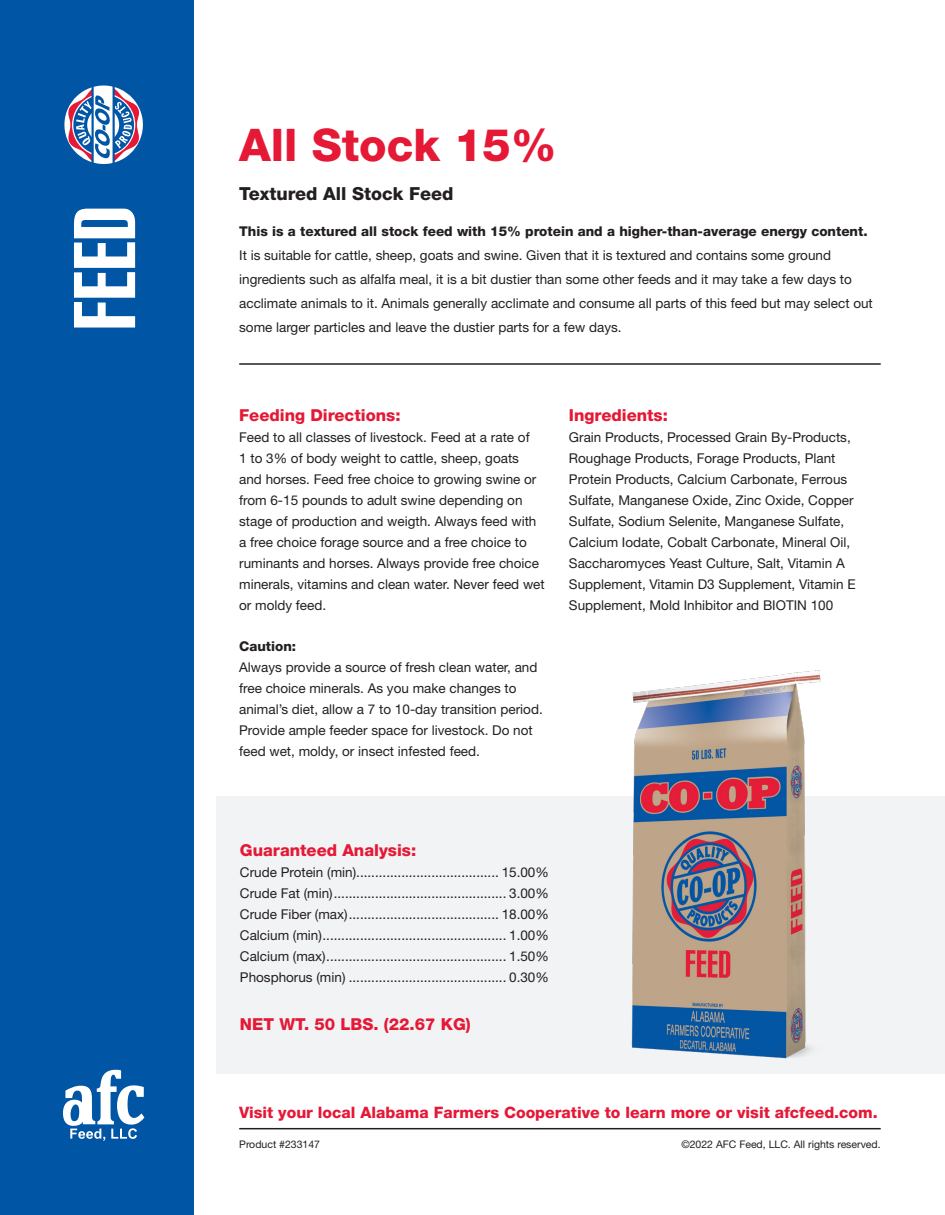
<style>
.page{position:relative;width:945px;height:1215px;background:#fff}
.page>*{position:absolute;margin:0;border:0;box-sizing:border-box;transform-origin:0 0}
.t1{font:800 45px "Helvetica Neue";color:#e51836}
.t2{font:800 18px "Helvetica Neue";color:#231f20}
.t3{font:800 16.5px "Helvetica Neue";color:#e51836}
.t4{font:800 15.75px "Helvetica Neue";color:#e51836}
.t5{font:13.5px/21px "Helvetica Neue";color:#231f20}
.t6{font:10.5px "Helvetica Neue";color:#231f20}
.s1{font-weight:800}
</style>
<div class="page">
<div style="left:0;top:0;width:194px;height:1215px;background:#0155a5"></div>
<svg style="left:64px;top:85px;width:79px;height:79px"></svg>
<hr style="left:92px;top:86px;width:2px;height:77px;background:#0155a5">
<hr style="left:113px;top:86px;width:2px;height:78px;background:#0155a5">
<svg style="left:63px;top:1070px;width:81px;height:71px"></svg>
<hr style="left:239px;top:363px;width:642px;height:2px;background:#231f20">
<div style="left:216px;top:796px;width:728px;height:278px;background:#f2f3f4"></div>
<img style="left:631px;top:670px;width:190px;height:389px">
<hr style="left:239px;top:1128px;width:642px;height:1px;background:#231f20">
<svg style="left:74px;top:209px;width:61px;height:119px"></svg>
<p class="t1" style="left:239px;top:118px;width:319px">All Stock 15%</p>
<p class="t2" style="left:239px;top:183px;width:216px">Textured All Stock Feed</p>
<p class="t5" style="left:239px;top:219px;width:635px;line-height:24px"><span class="s1">This is a textured all stock feed with 15% protein and a higher-than-average energy content.<br></span>It is suitable for cattle, sheep, goats and swine. Given that it is textured and contains some ground ingredients such as alfalfa meal, it is a bit dustier than some other feeds and it may take a few days to acclimate animals to it. Animals generally acclimate and consume all parts of this feed but may select out some larger particles and leave the dustier parts for a few days.</p>
<p class="t3" style="left:239px;top:405px;width:163px">Feeding Directions:</p>
<p class="t5" style="left:239px;top:427px;width:307px">Feed to all classes of livestock. Feed at a rate of<br>1 to 3% of body weight to cattle, sheep, goats and horses. Feed free choice to growing swine or from 6-15 pounds to adult swine depending on stage of production and weigth. Always feed with a free choice forage source and a free choice to ruminants and horses. Always provide free choice minerals, vitamins and clean water. Never feed wet or moldy feed.</p>
<p class="t5" style="left:239px;top:636px;width:305px"><span class="s1">Caution:<br></span>Always provide a source of fresh clean water, and free choice minerals. As you make changes to animal’s diet, allow a 7 to 10-day transition period.<br>Provide ample feeder space for livestock. Do not feed wet, moldy, or insect infested feed.</p>
<p class="t3" style="left:569px;top:405px;width:101px">Ingredients:</p>
<p class="t5" style="left:569px;top:427px;width:288px">Grain Products, Processed Grain By-Products, Roughage Products, Forage Products, Plant Protein Products, Calcium Carbonate, Ferrous Sulfate, Manganese Oxide, Zinc Oxide, Copper Sulfate, Sodium Selenite, Manganese Sulfate, Calcium Iodate, Cobalt Carbonate, Mineral Oil, Saccharomyces Yeast Culture, Salt, Vitamin A Supplement, Vitamin D3 Supplement, Vitamin E Supplement, Mold Inhibitor and BIOTIN 100</p>
<p class="t3" style="left:240px;top:841px;width:178px">Guaranteed Analysis:</p>
<p class="t5" style="left:240px;top:862px;width:311px">Crude Protein (min)...................................... 15.00%</p>
<p class="t5" style="left:240px;top:883px;width:311px">Crude Fat (min).............................................. 3.00%</p>
<p class="t5" style="left:240px;top:904px;width:311px">Crude Fiber (max)........................................ 18.00%</p>
<p class="t5" style="left:240px;top:925px;width:311px">Calcium (min)................................................. 1.00%</p>
<p class="t5" style="left:240px;top:946px;width:311px">Calcium (max)................................................ 1.50%</p>
<p class="t5" style="left:240px;top:967px;width:311px">Phosphorus (min) .......................................... 0.30%</p>
<p class="t3" style="left:240px;top:1015px;width:232px">NET WT. 50 LBS. (22.67 KG)</p>
<p class="t4" style="left:239px;top:1103px;width:640px">Visit your local Alabama Farmers Cooperative to learn more or visit afcfeed.com.</p>
<p class="t6" style="left:239px;top:1138px;width:82px">Product #233147</p>
<p class="t6" style="left:681px;top:1138px;width:201px">©2022 AFC Feed, LLC. All rights reserved.</p>
</div>
